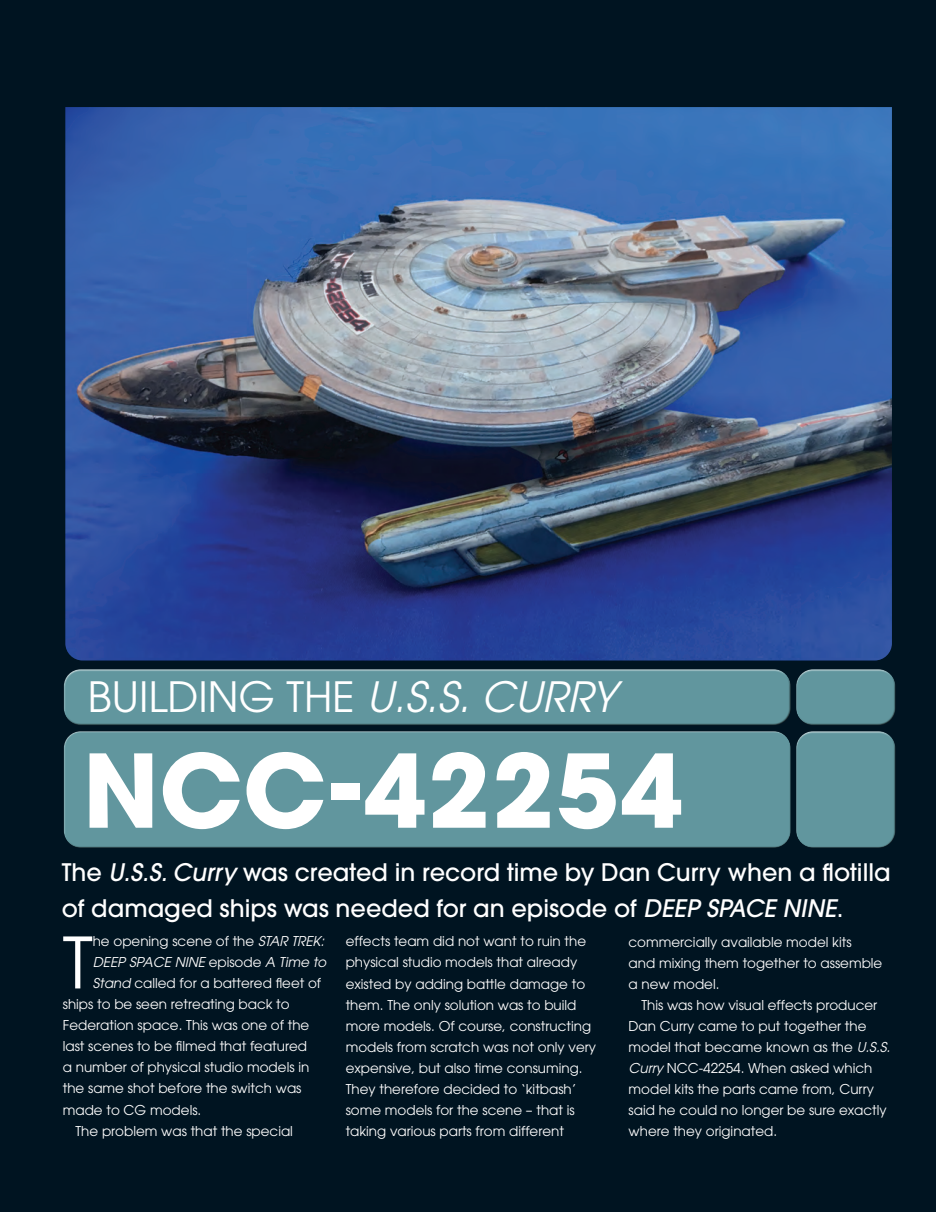
<style>
.page{position:relative;width:936px;height:1212px;background:#fff}
.page>*{position:absolute;margin:0;border:0;box-sizing:border-box;transform-origin:0 0}
.t1{font:700 100.5px "Avant Garde";letter-spacing:.02em;color:#fff}
.t2{font:70.2px "Avant Garde";color:#fff}
.t3{font:41.55px "Avant Garde LT";color:#fff}
.t4{font:500 24px/36px "Avant Garde";color:#fff}
.t5{font:13.5px/21px "Avant Garde";color:#fff}
.t6{font:italic 13.5px "Avant Garde LT";color:#fff}
.s1{font-style:italic}
.s2{font-family:"Avant Garde LT";font-style:italic}
.s3{font-family:"Avant Garde";font-style:normal}
.s4{font-family:"Avant Garde"}
</style>
<div class="page">
<div style="left:0;top:0;width:935px;height:1212px;background:#001421"></div>
<img style="left:65px;top:107px;width:827px;height:554px">
<div style="left:62px;top:729px;width:729px;height:110px;background:#fff;opacity:.75"></div>
<div style="left:63px;top:737px;width:730px;height:112px;background:#61969e"></div>
<div style="left:62px;top:667px;width:729px;height:49px;background:#fff;opacity:.75"></div>
<div style="left:63px;top:675px;width:729px;height:50px;background:#61969e"></div>
<div style="left:795px;top:667px;width:100px;height:49px;background:#fff;opacity:.75"></div>
<div style="left:795px;top:675px;width:102px;height:50px;background:#231f20;opacity:.75"></div>
<div style="left:795px;top:729px;width:100px;height:110px;background:#fff;opacity:.75"></div>
<div style="left:795px;top:737px;width:102px;height:112px;background:#61969e"></div>
<h3 class="t3" style="left:88px;top:672px;width:530px">BUILDING THE <span class="s1">U.S.S. CURRY</span></h3>
<h1 class="t1" style="left:83px;top:725px;width:601px">NCC-42254</h1>
<h3 class="t4" style="left:62px;top:855px;width:830px">The <span class="s1">U.S.S.Curry</span> was created in record time by Dan Curry when a flotilla of damaged ships was needed for an episode of <span class="s1">DEEP SPACE NINE</span>.</h3>
<h2 class="t2" style="left:63px;top:921px;width:31px">T</h2>
<p class="t5" style="left:93px;top:931px;width:233px">he opening scene of the <span class="s2">STAR TREK:</span></p>
<p class="t6" style="left:93px;top:954px;width:238px">DEEP SPACE NINE <span class="s3">episode</span> <span class="s4">A Time to</span></p>
<p class="t5" style="left:93px;top:973px;width:230px"><span class="s1">Stand</span> called for a battered fleet of</p>
<p class="t5" style="left:63px;top:994px;width:228px">ships to be seen retreating back to</p>
<p class="t5" style="left:63px;top:1015px;width:248px">Federation space. This was one of the</p>
<p class="t5" style="left:63px;top:1036px;width:246px">last scenes to be filmed that featured</p>
<p class="t5" style="left:63px;top:1057px;width:248px">a number of physical studio models in</p>
<p class="t5" style="left:63px;top:1078px;width:240px">the same shot before the switch was</p>
<p class="t5" style="left:63px;top:1099px;width:140px">made to CG models.</p>
<p class="t5" style="left:76px;top:1120px;width:219px">The problem was that the special</p>
<p class="t5" style="left:345px;top:931px;width:252px">effects team did not want to ruin the physical studio models that already existed by adding battle damage to them. The only solution was to build more models. Of course, constructing models from scratch was not only very expensive, but also time consuming.<br>They therefore decided to ‘kitbash’ some models for the scene – that is taking various parts from different</p>
<p class="t5" style="left:628px;top:931px;width:255px">commercially available model kits<br>and mixing them together to assemble a new model.</p>
<p class="t5" style="left:628px;top:994px;width:263px;text-indent:13px">This was how visual effects producer Dan Curry came to put together the model that became known as the <span class="s2">U.S.S.<br>Curry</span> NCC-42254. When asked which model kits the parts came from, Curry said he could no longer be sure exactly where they originated.</p>
</div>
